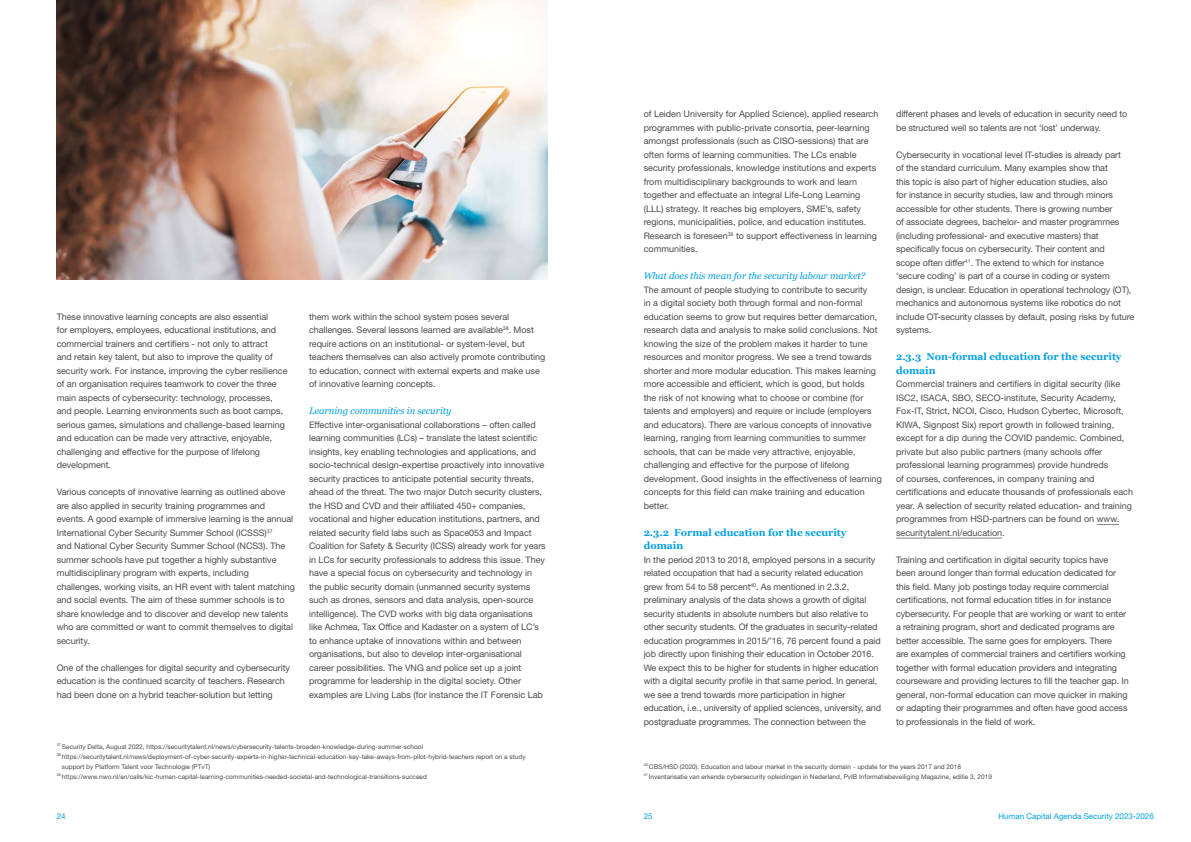
<style>
.page{position:relative;width:1191px;height:842px;background:#fff}
.page>*{position:absolute;margin:0;border:0;box-sizing:border-box;transform-origin:0 0}
.t1{font:700 10px/13.5px "Georgia";color:#009fe3}
.t2{font:italic 9.5px "Georgia";letter-spacing:-.005em;color:#009fe3}
.t3{font:9px/13.5px "Helvetica Neue LT Std";letter-spacing:-.005em;color:#4a4a49}
.t4{font:9px "Helvetica Neue";color:#4a4a49}
.t5{font:8px "Helvetica Neue LT Std";color:#009fe3}
.t6{font:6.5px/10px "Helvetica Neue LT Std";color:#4a4a49}
.s1{font-family:"Helvetica Neue"}
.s2{font-family:"Helvetica Neue LT Std"}
</style>
<div class="page">
<img style="left:57px;top:0;width:490px;height:279px">
<svg style="left:1096px;top:524px;width:23px;height:1px"></svg>
<hr style="left:896px;top:538px;width:106px;height:1px;background:#878787">
<p class="t3" style="left:57px;top:309px;width:232px">These innovative learning concepts are also essential<br>for employers, employees, educational institutions, and commercial trainers and certifiers - not only to attract<br>and retain key talent, but also to improve the quality of security work. For instance, improving the cyber resilience of an organisation requires teamwork to cover the three main aspects of cybersecurity: technology, processes, and people. Learning environments such as boot camps, serious games, simulations and challenge-based learning and education can be made very attractive, enjoyable, challenging and effective for the purpose of lifelong development.</p>
<p class="t3" style="left:57px;top:485px;width:240px">Various concepts of innovative learning as outlined above are also applied in security training programmes and events. A good example of immersive learning is the annual International Cyber Security Summer School (ICSSS)<sup>37<br></sup>and National Cyber Security Summer School (NCS3). The summer schools have put together a highly substantive multidisciplinary program with experts, including challenges, working visits, an HR event with talent matching and social events. The aim of these summer schools is to share knowledge and to discover and develop new talents who are committed or want to commit themselves to digital security.</p>
<p class="t3" style="left:57px;top:660px;width:235px">One of the challenges for digital security and cybersecurity education is the continued scarcity of teachers. Research had been done on a hybrid teacher-solution but letting</p>
<p class="t3" style="left:309px;top:309px;width:238px">them work within the school system poses several challenges. Several lessons learned are available<sup>38</sup>. Most require actions on an institutional- or system-level, but teachers themselves can also actively promote contributing to education, connect with external experts and make use of innovative learning concepts.</p>
<p class="t2" style="left:309px;top:404px;width:144px">Learning communities in security</p>
<p class="t3" style="left:309px;top:417px;width:238px">Effective inter-organisational collaborations – often called learning communities (LCs) – translate the latest scientific insights, key enabling technologies and applications, and socio-technical design-expertise proactively into innovative security practices to anticipate potential security threats, ahead of the threat. The two major Dutch security clusters, the HSD and CVD and their affiliated 450+ companies, vocational and higher education institutions, partners, and related security field labs such as Space053 and Impact Coalition for Safety &amp; Security (ICSS) already work for years in LCs for security professionals to address this issue. They have a special focus on cybersecurity and technology in the public security domain (unmanned security systems such as drones, sensors and data analysis, open-source intelligence). The CVD works with big data organisations like Achmea, Tax Office and Kadaster on a system of LC’s to enhance uptake of innovations within and between organisations, but also to develop inter-organisational career possibilities. The VNG and police set up a joint programme for leadership in the digital society. Other examples are Living Labs (for instance the IT Forensic Lab</p>
<p class="t3" style="left:643px;top:107px;width:236px">of Leiden University for Applied Science), applied research programmes with public-private consortia, peer-learning amongst professionals (such as CISO-sessions) that are often forms of learning communities. The LCs enable security professionals, knowledge institutions and experts from multidisciplinary backgrounds to work and learn together and effectuate an integral Life-Long Learning (LLL) strategy. It reaches big employers, SME’s, safety regions, municipalities, police, and education institutes.<br>Research is foreseen<sup>39</sup> to support effectiveness in learning communities.</p>
<p class="t2" style="left:643px;top:269px;width:223px">What does this mean for the security labour market?</p>
<p class="t3" style="left:643px;top:282px;width:240px">The amount of people studying to contribute to security<br>in a digital society both through formal and non-formal education seems to grow but requires better demarcation, research data and analysis to make solid conclusions. Not knowing the size of the problem makes it harder to tune resources and monitor progress. We see a trend towards shorter and more modular education. This makes learning more accessible and efficient, which is good, but holds<br>the risk of not knowing what to choose or combine (for talents and employers) and require or include (employers and educators). There are various concepts of innovative learning, ranging from learning communities to summer schools, that can be made very attractive, enjoyable, challenging and effective for the purpose of lifelong development. Good insights in the effectiveness of learning concepts for this field can make training and education better.</p>
<p class="t1" style="left:643px;top:525px;width:204px">2.3.2 Formal education for the security domain</p>
<p class="t3" style="left:643px;top:552px;width:239px">In the period 2013 to 2018, employed persons in a security related occupation that had a security related education grew from 54 to 58 percent<sup>40</sup>. As mentioned in 2.3.2, preliminary analysis of the data shows a growth of digital security students in absolute numbers but also relative to other security students. Of the graduates in security-related education programmes in 2015/’16, 76 percent found a paid job directly upon finishing their education in October 2016.<br>We expect this to be higher for students in higher education with a digital security profile in that same period. In general, we see a trend towards more participation in higher education, i.e., university of applied sciences, university, and postgraduate programmes. The connection between the</p>
<p class="t3" style="left:896px;top:107px;width:233px">different phases and levels of education in security need to be structured well so talents are not ‘lost’ underway.</p>
<p class="t3" style="left:896px;top:147px;width:240px">Cybersecurity in vocational level IT-studies is already part<br>of the standard curriculum. Many examples show that<br>this topic is also part of higher education studies, also<br>for instance in security studies, law and through minors accessible for other students. There is growing number<br>of associate degrees, bachelor- and master programmes (including professional- and executive masters) that specifically focus on cybersecurity. Their content and<br>scope often differ<sup>41</sup>. The extend to which for instance ‘secure coding’ is part of a course in coding or system design, is unclear. Education in operational technology (OT), mechanics and autonomous systems like robotics do not include OT-security classes by default, posing risks by future systems.</p>
<p class="t1" style="left:896px;top:349px;width:227px">2.3.3 Non-formal education for the security domain</p>
<p class="t3" style="left:896px;top:377px;width:238px">Commercial trainers and certifiers in digital security (like ISC2, ISACA, SBO, SECO-institute, Security Academy, Fox-IT, Strict, NCOI, Cisco, Hudson Cybertec, Microsoft, KIWA, Signpost Six) report growth in followed training, except for a dip during the COVID pandemic. Combined, private but also public partners (many schools offer professional learning programmes) provide hundreds<br>of courses, conferences, in company training and certifications and educate thousands of professionals each year. A selection of security related education- and training programmes from HSD-partners can be found on <span class="s1">www.</span></p>
<p class="t4" style="left:896px;top:527px;width:110px">securitytalent.nl/education<span class="s2">.</span></p>
<p class="t3" style="left:896px;top:552px;width:234px">Training and certification in digital security topics have been around longer than formal education dedicated for this field. Many job postings today require commercial certifications, not formal education titles in for instance cybersecurity. For people that are working or want to enter a retraining program, short and dedicated programs are better accessible. The same goes for employers. There<br>are examples of commercial trainers and certifiers working together with formal education providers and integrating courseware and providing lectures to fill the teacher gap. In general, non-formal education can move quicker in making or adapting their programmes and often have good access to professionals in the field of work.</p>
<p class="t6" style="left:57px;top:741px;width:368px"><sup>37</sup> Security Delta, August 2022, https://securitytalent.nl/news/cybersecurity-talents-broaden-knowledge-during-summer-school</p>
<p class="t6" style="left:57px;top:751px;width:470px"><sup>38</sup> https://securitytalent.nl/news/deployment-of-cyber-security-experts-in-higher-technical-education-key-take-aways-from-pilot-hybrid-teachers report on a study</p>
<p class="t6" style="left:62px;top:761px;width:150px">support by Platform Talent voor Technologie (PTvT)</p>
<p class="t6" style="left:57px;top:771px;width:372px"><sup>39</sup> https://www.nwo.nl/en/calls/kic-human-capital-learning-communities-needed-societal-and-technological-transitions-succeed</p>
<p class="t6" style="left:643px;top:761px;width:350px"><sup>40</sup> CBS/HSD (2020). Education and labour market in the security domain - update for the years 2017 and 2018<br><sup>41</sup> Inventarisatie van erkende cybersecurity opleidingen in Nederland, PvIB Informatiebeveiliging Magazine, editie 3, 2019</p>
<p class="t5" style="left:57px;top:811px;width:10px">24</p>
<p class="t5" style="left:643px;top:811px;width:10px">25</p>
<p class="t5" style="left:998px;top:811px;width:157px">Human Capital Agenda Security 2023-2026</p>
</div>
